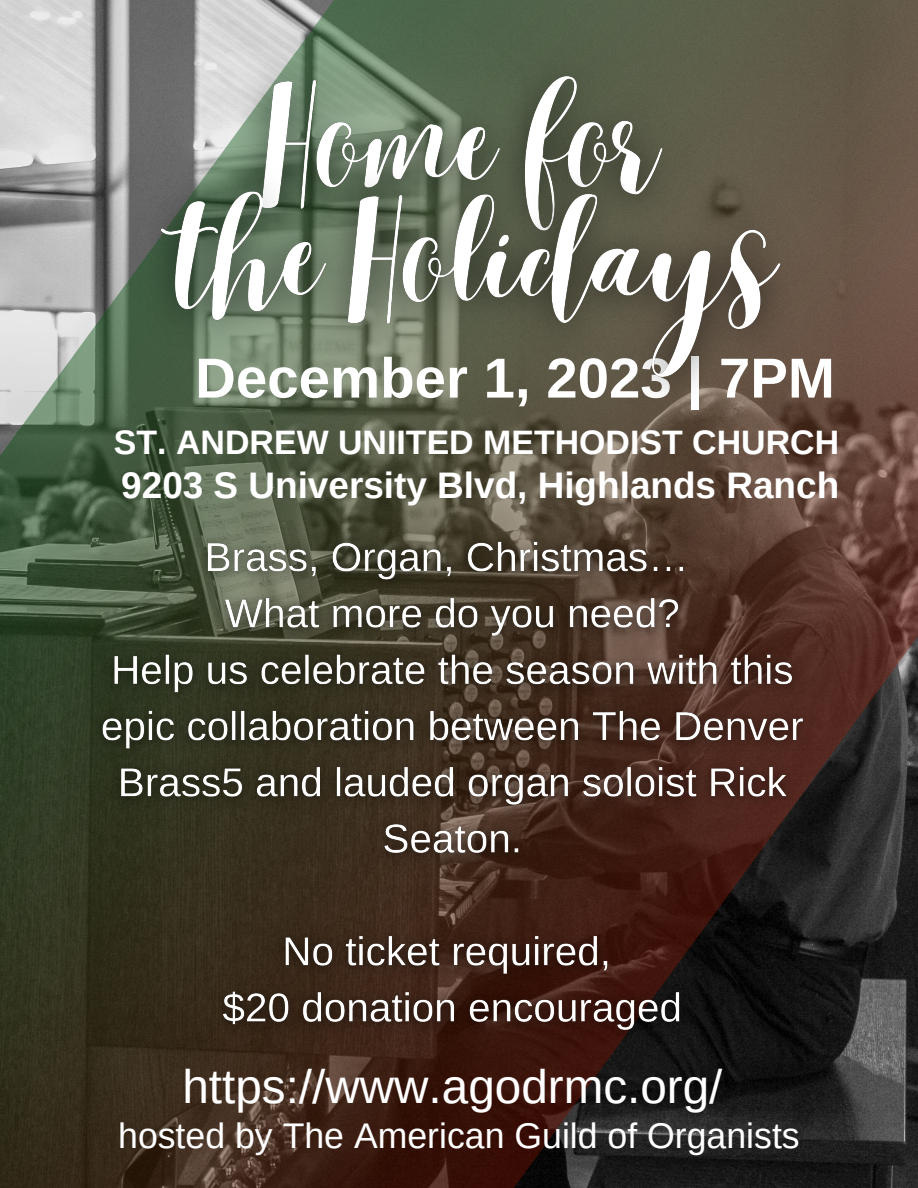
<style>
.page{position:relative;width:918px;height:1188px;background:#fff}
.page>*{position:absolute;margin:0;border:0;box-sizing:border-box;transform-origin:0 0}
.t1{font:700 56.4px "Arimo";color:#fff}
.t2{font:47.7px "Arimo";color:#fff}
.t3{font:700 36.9px "Arimo";color:#fff}
.t4{font:35.7px "Arimo";color:#fff}
.t5{font:700 33.9px "Arimo";color:#fff}
</style>
<div class="page">
<img style="left:0;top:0;width:918px;height:1188px">
<img style="left:85px;top:525px;width:737px;height:525px">
<img style="left:112px;top:30px;width:720px;height:402px">
<p class="t1" style="left:195px;top:347px;width:641px">December 1, 2023 | 7PM</p>
<p class="t5" style="left:114px;top:424px;width:727px">ST. ANDREW UNIITED METHODIST CHURCH</p>
<p class="t3" style="left:121px;top:465px;width:719px">9203 S University Blvd, Highlands Ranch</p>
<p class="t2" style="left:182px;top:1060px;width:542px">https://www.agodrmc.org/</p>
<p class="t4" style="left:118px;top:1116px;width:683px">hosted by The American Guild of Organists</p>
</div>
